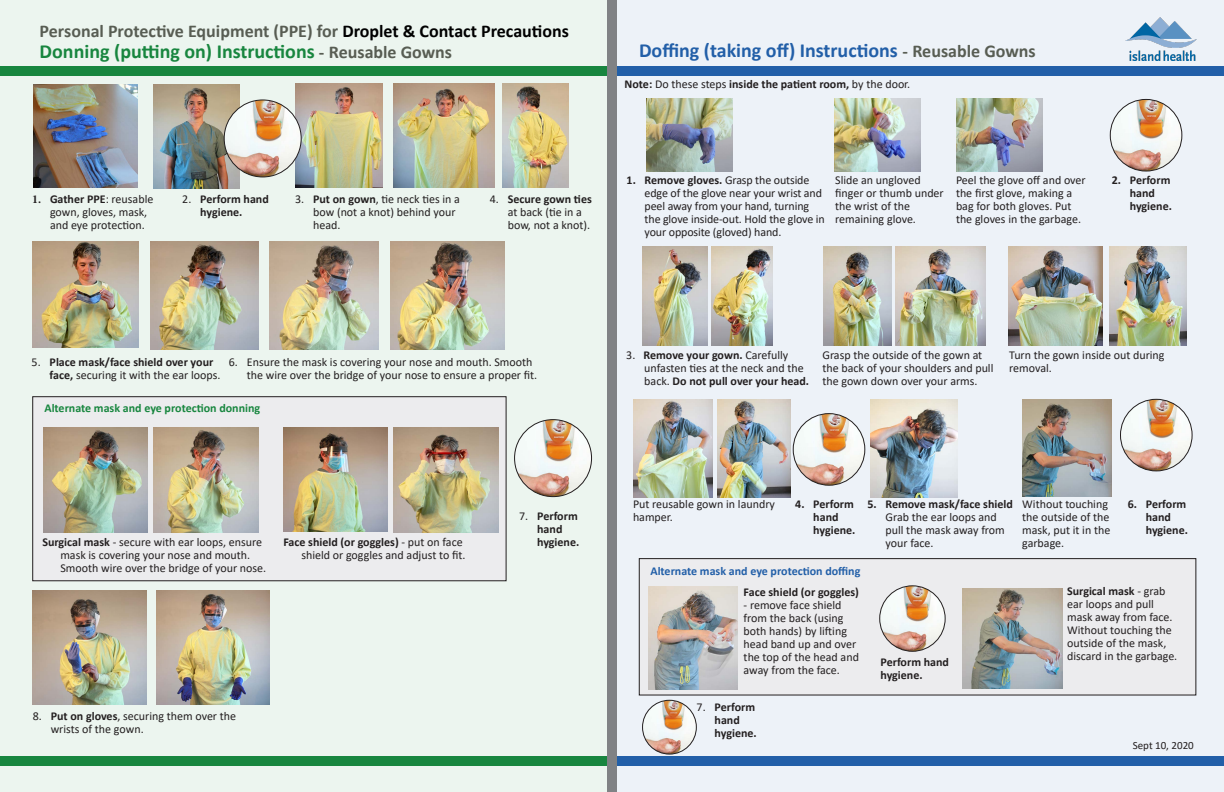
<style>
.page{position:relative;width:1224px;height:792px;background:#fff}
.page>*{position:absolute;margin:0;border:0;box-sizing:border-box;transform-origin:0 0}
.t1{font:700 20px "Calibri";color:#18863f}
.t2{font:700 20px "Calibri";color:#225fa8}
.t3{font:700 18px "Calibri";color:#585d53}
.t4{font:12px/13px "Calibri";color:#231f20}
.t5{font:700 12px/13px "Calibri";color:#231f20}
.t6{font:700 12px "Calibri";color:#18863f}
.t7{font:700 12px "Calibri";color:#225fa8}
.Paragraph_Style_1{font:11px "Calibri";color:#231f20}
.s1{color:#000}
.s2{font-size:18px;color:#585d53}
.s3{font-weight:400}
.s4{font-weight:700}
.s5{font-family:"Minion Pro";font-weight:700}
</style>
<div class="page">
<div style="left:612px;top:0;width:612px;height:792px;background:#edf2f8"></div>
<div style="left:0;top:0;width:612px;height:792px;background:#ecf5ef"></div>
<div style="left:0;top:756px;width:609px;height:9px;background:#18863f"></div>
<div style="left:609px;top:756px;width:615px;height:9px;background:#225fa8"></div>
<div style="left:0;top:66px;width:612px;height:9px;background:#18863f"></div>
<div style="left:612px;top:66px;width:612px;height:9px;background:#225fa8"></div>
<div style="left:607px;top:0;width:10px;height:792px;background:#808285"></div>
<div style="left:33px;top:397px;width:473px;height:184px;background:#ececee"></div>
<div style="left:32px;top:396px;width:475px;height:185px;border:1px solid #231f20"></div>
<img style="left:33px;top:85px;width:104px;height:102px">
<img style="left:515px;top:420px;width:77px;height:77px;border-radius:38px">
<div style="left:514px;top:419px;width:78px;height:78px;border:1px solid #231f20;border-radius:50%"></div>
<img style="left:153px;top:85px;width:87px;height:103px">
<img style="left:1125px;top:18px;width:72px;height:42px">
<div style="left:639px;top:559px;width:557px;height:136px;background:#ececee"></div>
<div style="left:639px;top:558px;width:557px;height:137px;border:1px solid #231f20"></div>
<img style="left:962px;top:588px;width:100px;height:100px">
<img style="left:648px;top:587px;width:89px;height:102px">
<img style="left:880px;top:586px;width:65px;height:65px;border-radius:33px">
<div style="left:879px;top:586px;width:66px;height:66px;border:1px solid #231f20;border-radius:50%"></div>
<img style="left:643px;top:700px;width:53px;height:54px;border-radius:27px">
<div style="left:642px;top:700px;width:55px;height:54px;border:1px solid #231f20;border-radius:50%"></div>
<img style="left:1110px;top:99px;width:72px;height:72px;border-radius:36px">
<div style="left:1110px;top:99px;width:72px;height:72px;border:1px solid #231f20;border-radius:50%"></div>
<img style="left:295px;top:84px;width:87px;height:103px">
<img style="left:394px;top:83px;width:100px;height:104px">
<img style="left:502px;top:83px;width:66px;height:104px">
<img style="left:224px;top:100px;width:77px;height:77px;border-radius:38px">
<div style="left:224px;top:100px;width:78px;height:77px;border:1px solid #231f20;border-radius:50%"></div>
<img style="left:151px;top:242px;width:107px;height:107px">
<img style="left:391px;top:242px;width:114px;height:107px">
<img style="left:270px;top:242px;width:109px;height:107px">
<img style="left:33px;top:242px;width:105px;height:105px">
<img style="left:283px;top:428px;width:105px;height:104px">
<img style="left:394px;top:428px;width:104px;height:104px">
<img style="left:154px;top:428px;width:104px;height:104px">
<img style="left:43px;top:428px;width:104px;height:104px">
<img style="left:32px;top:590px;width:114px;height:114px">
<img style="left:156px;top:590px;width:114px;height:114px">
<img style="left:642px;top:247px;width:66px;height:98px">
<img style="left:712px;top:247px;width:61px;height:98px">
<img style="left:823px;top:247px;width:68px;height:98px">
<img style="left:895px;top:247px;width:91px;height:98px">
<img style="left:1109px;top:247px;width:78px;height:98px">
<img style="left:1008px;top:247px;width:94px;height:98px">
<img style="left:633px;top:399px;width:80px;height:98px">
<img style="left:718px;top:399px;width:72px;height:98px">
<img style="left:1023px;top:399px;width:88px;height:97px">
<img style="left:793px;top:414px;width:72px;height:71px;border-radius:36px">
<div style="left:793px;top:413px;width:72px;height:73px;border:1px solid #231f20;border-radius:50%"></div>
<img style="left:1120px;top:399px;width:72px;height:72px;border-radius:36px">
<div style="left:1120px;top:399px;width:72px;height:72px;border:1px solid #231f20;border-radius:50%"></div>
<img style="left:870px;top:399px;width:87px;height:98px">
<img style="left:646px;top:98px;width:87px;height:73px">
<img style="left:834px;top:98px;width:87px;height:73px">
<img style="left:956px;top:98px;width:87px;height:73px">
<p class="t3" style="left:40px;top:18px;width:531px">Personal Protective Equipment (PPE) for <span class="s1">Droplet &amp; Contact Precautions</span></p>
<p class="t1" style="left:40px;top:38px;width:414px">Donning (putting on) Instructions <span class="s2">- Reusable Gowns</span></p>
<p class="t2" style="left:639px;top:36px;width:398px">Doffing (taking off) Instructions <span class="s2">- Reusable Gowns</span></p>
<p class="t5" style="left:625px;top:78px;width:287px">Note: <span class="s3">Do these steps</span> inside the patient room, <span class="s3">by the door.</span></p>
<p class="t4" style="left:313px;top:192px;width:148px;text-indent:-18px">3. <span class="s4">Put on gown</span>, tie neck ties in a bow (not a knot) behind your head.</p>
<p class="t4" style="left:50px;top:192px;width:105px;text-indent:-18px"><span class="s5">1.</span> <span class="s4">Gather PPE</span>: reusable gown, gloves, mask, and eye protection.</p>
<p class="t5" style="left:200px;top:192px;width:70px;text-indent:-18px"><span class="s3">2.</span> Perform hand hygiene.</p>
<p class="t4" style="left:508px;top:192px;width:85px;text-indent:-18px">4. <span class="s4">Secure gown ties </span>at back (tie in a bow, not a knot).</p>
<p class="t4" style="left:645px;top:174px;width:182px;text-indent:-18px"><span class="s4">1. Remove gloves.</span> Grasp the outside edge of the glove near your wrist and peel away from your hand, turning the glove inside-out. Hold the glove in your opposite (gloved) hand.</p>
<p class="t4" style="left:835px;top:174px;width:110px">Slide an ungloved finger or thumb under the wrist of the</p>
<p class="t4" style="left:835px;top:213px;width:82px">remaining glove.</p>
<p class="t4" style="left:956px;top:174px;width:131px">Peel the glove off and over the first glove, making a bag for both gloves. Put the gloves in the garbage.</p>
<p class="t5" style="left:1130px;top:174px;width:44px;text-indent:-18px">2. Perform hand hygiene.</p>
<p class="t5" style="left:50px;top:355px;width:172px;text-indent:-18px"><span class="s3">5.</span> Place mask/face shield over your face, <span class="s3">securing it with the ear loops.</span></p>
<p class="t4" style="left:247px;top:355px;width:292px;text-indent:-18px">6. Ensure the mask is covering your nose and mouth. Smooth the wire over the bridge of your nose to ensure a proper fit.</p>
<p class="t6" style="left:44px;top:400px;width:217px">Alternate mask and eye protection donning</p>
<p class="t4" style="left:60px;top:535px;width:207px;text-indent:-18px"><span class="s4">Surgical mask</span> - secure with ear loops, ensure mask is covering your nose and mouth.<br>Smooth wire over the bridge of your nose.</p>
<p class="t4" style="left:283px;top:535px;width:184px;text-align:right"><span class="s4">Face shield (or goggles)</span> - put on face shield or goggles and adjust to fit.</p>
<p class="t4" style="left:51px;top:710px;width:187px;text-indent:-18px">8. <span class="s4">Put on gloves</span>, securing them over the wrists of the gown.</p>
<p class="t5" style="left:537px;top:509px;width:44px;text-indent:-18px"><span class="s3">7.</span> Perform hand hygiene.</p>
<p class="t4" style="left:644px;top:348px;width:166px;text-indent:-18px">3. <span class="s4">Remove your gown.</span> Carefully unfasten ties at the neck and the back. <span class="s4">Do not pull over your head.</span></p>
<p class="t4" style="left:822px;top:348px;width:173px">Grasp the outside of the gown at the back of your shoulders and pull the gown down over your arms.</p>
<p class="t4" style="left:1009px;top:348px;width:157px">Turn the gown inside out during removal.</p>
<p class="t4" style="left:633px;top:497px;width:144px">Put reusable gown in laundry hamper.</p>
<p class="t5" style="left:868px;top:497px;width:147px">5. Remove mask/face shield</p>
<p class="t4" style="left:886px;top:510px;width:121px">Grab the ear loops and pull the mask away from your face.</p>
<p class="t4" style="left:1022px;top:497px;width:90px">Without touching the outside of the mask, put it in the garbage.</p>
<p class="t5" style="left:813px;top:497px;width:44px;text-indent:-18px">4. Perform hand hygiene.</p>
<p class="t5" style="left:1146px;top:497px;width:44px;text-indent:-18px">6. Perform hand hygiene.</p>
<p class="t7" style="left:650px;top:562px;width:212px">Alternate mask and eye protection doffing</p>
<p class="t5" style="left:744px;top:585px;width:117px">Face shield (or goggles)</p>
<p class="t4" style="left:744px;top:598px;width:117px">- remove face shield from the back (using both hands) by lifting head band up and over the top of the head and away from the face.</p>
<p class="t5" style="left:715px;top:700px;width:44px;text-indent:-18px"><span class="s3">7.</span> Perform hand hygiene.</p>
<p class="t5" style="left:881px;top:655px;width:70px">Perform hand hygiene.</p>
<p class="t4" style="left:1067px;top:584px;width:112px"><span class="s4">Surgical mask</span> - grab ear loops and pull mask away from face.<br>Without touching the outside of the mask, discard in the garbage.</p>
<p class="Paragraph_Style_1" style="left:1133px;top:738px;width:63px">Sept 10, 2020</p>
</div>
